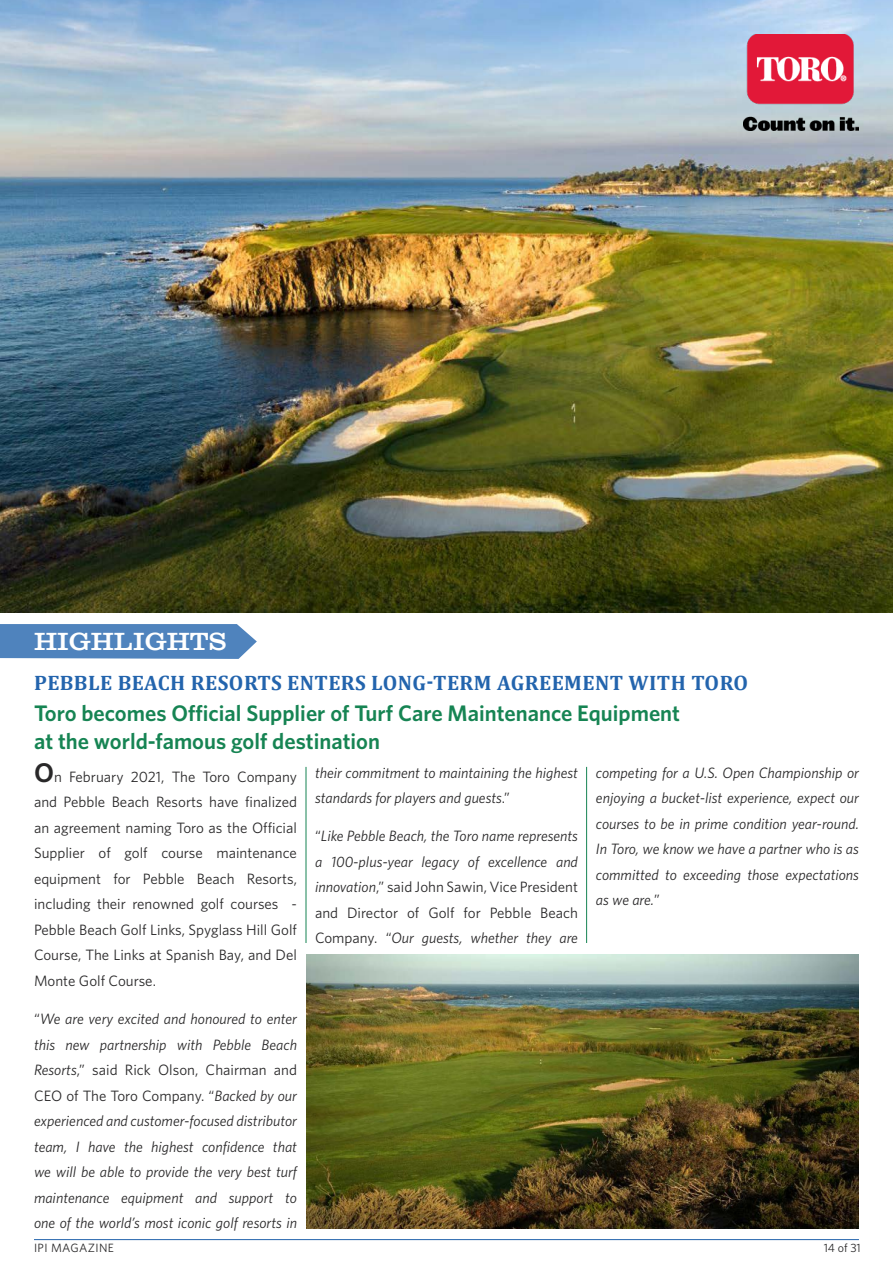
<style>
.page{position:relative;width:893px;height:1263px;background:#fff}
.page>*{position:absolute;margin:0;border:0;box-sizing:border-box;transform-origin:0 0}
.t1{font:25.5px "URW Clarendon T Regu Extr Wide";color:#fff}
.t2{font:600 22.5px/28.5px "Whitney";color:#168453}
.t3{font:700 21px "Cambria";letter-spacing:.02em;color:#2364ad}
.t4{font:italic 15px/25.5px "Whitney";color:#292829;text-align:justify}
.t5{font:15px/25.5px "Whitney";color:#292829;text-align:justify}
.t6{font:12px "Whitney";letter-spacing:.03em;color:#292829}
.s1{font-weight:600;font-size:27px}
.s2{font-style:normal}
</style>
<div class="page">
<hr style="left:34px;top:1239px;width:825px;height:1px;background:#2364ad">
<img style="left:0;top:0;width:893px;height:613px">
<svg style="left:0;top:624px;width:257px;height:35px;background:#5889c0"></svg>
<hr style="left:306px;top:767px;width:1px;height:176px;background:#168453">
<hr style="left:586px;top:767px;width:1px;height:176px;background:#168453">
<img style="left:306px;top:955px;width:553px;height:274px">
<img style="left:743px;top:34px;width:116px;height:96px">
<h1 class="t1" style="left:34px;top:627px;width:20px">Hig</h1>
<h1 class="t1" style="left:91px;top:627px;width:138px">hlights</h1>
<h3 class="t3" style="left:34px;top:668px;width:716px">PEBBLE BEACH RESORTS ENTERS LONG-TERM AGREEMENT WITH TORO</h3>
<h2 class="t2" style="left:34px;top:698px;width:648px">Toro becomes Official Supplier of Turf Care Maintenance Equipment at the world-famous golf destination</h2>
<p class="t5" style="left:34px;top:763px;width:264px"><span class="s1">O</span>n February 2021, The Toro Company and Pebble Beach Resorts have finalized an agreement naming Toro as the Official Supplier of golf course maintenance equipment for Pebble Beach Resorts, including their renowned golf courses - Pebble Beach Golf Links, Spyglass Hill Golf Course, The Links at Spanish Bay, and Del Monte Golf Course.</p>
<p class="t4" style="left:34px;top:1006px;width:265px"><span class="s2">“</span>We are very excited and honoured to enter this new partnership with Pebble Beach Resorts<span class="s2">,” said Rick Olson, Chairman and CEO of The Toro Company. “</span>Backed by our experienced and customer-focused distributor team, I have the highest confidence that we will be able to provide the very best turf maintenance equipment and support to one of the world’s most iconic golf resorts in</p>
<p class="t4" style="left:315px;top:759px;width:264px">their commitment to maintaining the highest standards for players and guests<span class="s2">.”</span></p>
<p class="t4" style="left:315px;top:823px;width:264px"><span class="s2">“</span>Like Pebble Beach, the Toro name represents a 100-plus-year legacy of excellence and innovation<span class="s2">,” said John Sawin, Vice President and Director of Golf for Pebble Beach Company. “</span>Our guests, whether they are</p>
<p class="t4" style="left:596px;top:759px;width:264px">competing for a U.S. Open Championship or enjoying a bucket-list experience, expect our courses to be in prime condition year-round.<br>In Toro, we know we have a partner who is as committed to exceeding those expectations as we are.<span class="s2">”</span></p>
<p class="t6" style="left:34px;top:1241px;width:81px">IPI MAGAZINE</p>
<p class="t6" style="left:824px;top:1241px;width:39px">14 of 31</p>
</div>
